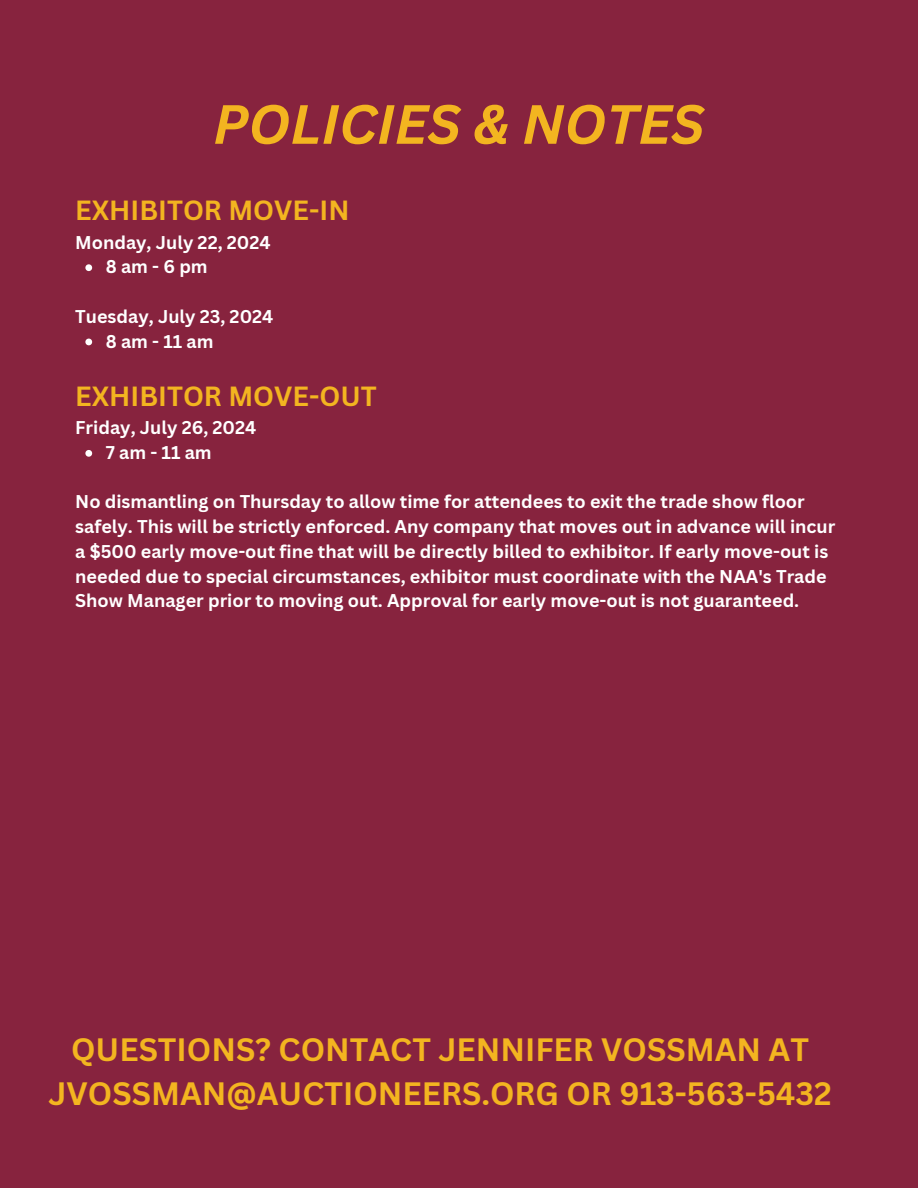
<style>
.page{position:relative;width:918px;height:1188px;background:#87233e}
.page>*{position:absolute;margin:0;border:0;box-sizing:border-box;transform-origin:0 0}
.t1{font:italic 700 54px "Canva Sans";color:#f3b520}
.t2{font:700 31.5px/43.8px "Canva Sans";color:#f3b520;text-align:center}
.t3{font:700 27px "Canva Sans";color:#f3b520}
.t4{font:700 18px/24.8px "Canva Sans";color:#fff}
</style>
<div class="page">
<svg style="left:85px;top:264px;width:7px;height:7px"></svg>
<svg style="left:85px;top:339px;width:7px;height:6px"></svg>
<svg style="left:85px;top:450px;width:7px;height:7px"></svg>
<h1 class="t1" style="left:213px;top:86px;width:493px">POLICIES &amp; NOTES</h1>
<h3 class="t3" style="left:75px;top:192px;width:276px">EXHIBITOR MOVE-IN</h3>
<h3 class="t4" style="left:75px;top:229px;width:197px">Monday, July 22, 2024</h3>
<p class="t4" style="left:106px;top:254px;width:103px">8 am - 6 pm</p>
<h3 class="t4" style="left:75px;top:303px;width:200px">Tuesday, July 23, 2024</h3>
<p class="t4" style="left:106px;top:328px;width:109px">8 am - 11 am</p>
<h3 class="t3" style="left:75px;top:377px;width:303px">EXHIBITOR MOVE-OUT</h3>
<h3 class="t4" style="left:75px;top:415px;width:183px">Friday, July 26, 2024</h3>
<p class="t4" style="left:106px;top:440px;width:107px">7 am - 11 am</p>
<h3 class="t4" style="left:75px;top:489px;width:762px">No dismantling on Thursday to allow time for attendees to exit the trade show floor safely. This will be strictly enforced. Any company that moves out in advance will incur a $500 early move-out fine that will be directly billed to exhibitor. If early move-out is needed due to special circumstances, exhibitor must coordinate with the NAA's Trade Show Manager prior to moving out. Approval for early move-out is not guaranteed.</h3>
<h2 class="t2" style="left:49px;top:1027px;width:785px">QUESTIONS? CONTACT JENNIFER VOSSMAN AT<br>JVOSSMAN@AUCTIONEERS.ORG OR 913-563-5432</h2>
</div>
